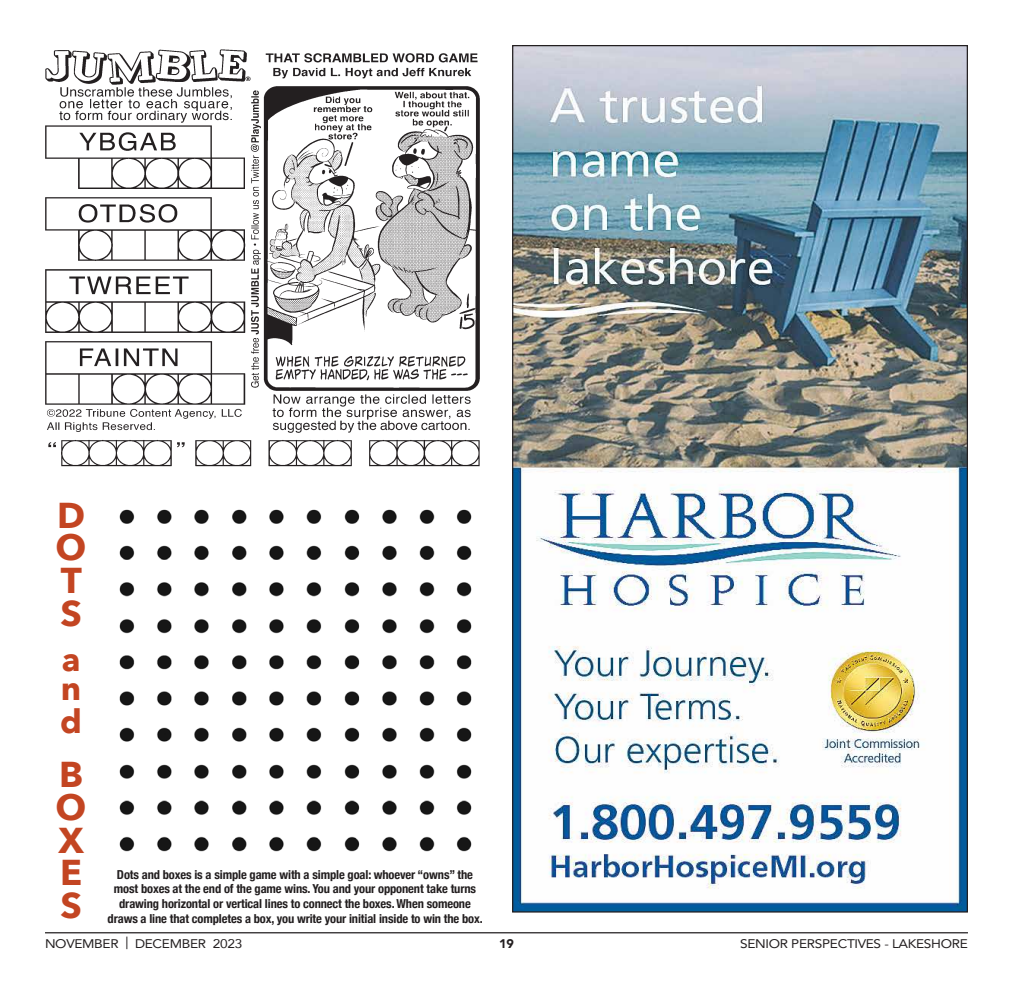
<style>
.page{position:relative;width:1013px;height:990px;background:#fff}
.page>*{position:absolute;margin:0;border:0;box-sizing:border-box;transform-origin:0 0}
.t1{font:700 35.88px/32.8px "Avenir Next";color:#c34522}
.t2{font:700 32.75px/29.8px "Avenir Next";color:#c34522}
.t3{font:12.5px "Avenir";letter-spacing:-.02em;color:#231f20;scale:1.09 1}
.t4{font:900 12.5px "Avenir";color:#231f20}
.t5{font:700 condensed 12.38px/14.9px "Helvetica Neue";letter-spacing:-.01em;color:#231f20;text-align:center}
</style>
<div class="page">
<hr style="left:45px;top:932px;width:923px;height:1px;background:#231f20">
<img style="left:119px;top:509px;width:353px;height:343px">
<img style="left:45px;top:49px;width:435px;height:418px">
<img style="left:514px;top:47px;width:452px;height:864px">
<h1 class="t1" style="left:56px;top:498px;width:32px">D<br>O<br>T<br>S</h1>
<h2 class="t2" style="left:61px;top:644px;width:22px">a n</h2>
<h2 class="t2" style="left:60px;top:706px;width:23px">d</h2>
<h1 class="t1" style="left:56px;top:758px;width:32px">B<br>O<br>X<br>E<br>S</h1>
<p class="t5" style="left:108px;top:866px;width:377px">Dots and boxes is a simple game with a simple goal: whoever “owns” the most boxes at the end of the game wins. You and your opponent take turns drawing horizontal or vertical lines to connect the boxes. When someone draws a line that completes a box, you write your initial inside to win the box.</p>
<p class="t3" style="left:45px;top:933px;width:182px">NOVEMBER | DECEMBER 2023</p>
<p class="t4" style="left:499px;top:933px;width:16px">19</p>
<p class="t3" style="left:740px;top:933px;width:210px">SENIOR PERSPECTIVES - LAKESHORE</p>
</div>
